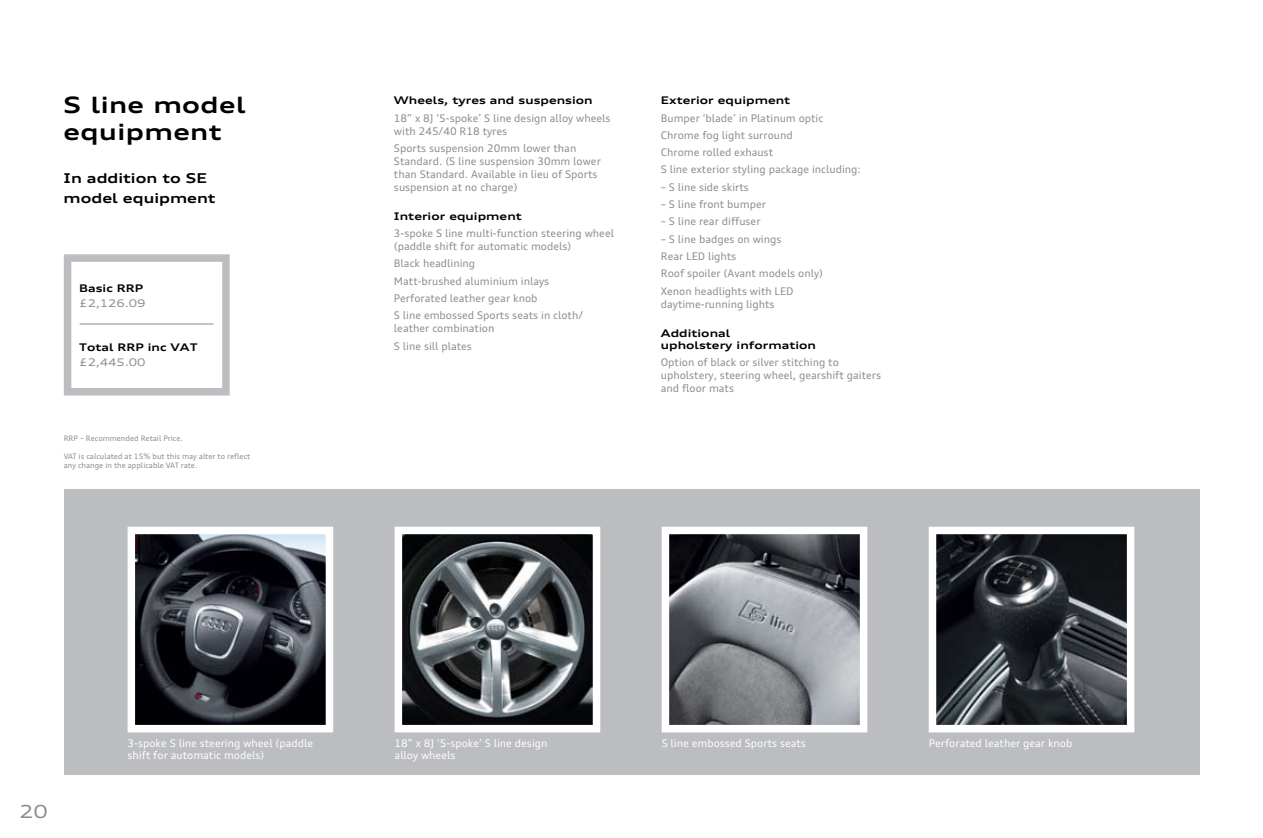
<style>
.page{position:relative;width:1263px;height:838px;background:#fff}
.page>*{position:absolute;margin:0;border:0;box-sizing:border-box;transform-origin:0 0}
.t1{font:700 expanded 22.5px/27px "Audi Type";letter-spacing:.02em;color:#000}
.t2{font:expanded 18px "Audi Type";color:#8a8c8e}
.t3{font:700 expanded 13.5px/19.5px "Audi Type";color:#000}
.t4{font:10.5px/17.2px "Audi Type";color:#8a8c8e}
.t5{font:10.5px/12.6px "Audi Type";color:#fff}
.t6{font:700 expanded 10.5px/12px "Audi Type";letter-spacing:.005em;color:#000}
.t7{font:expanded 10.5px "Audi Type";color:#8a8c8e}
.t8{font:7.5px/9px "Audi Type";color:#8a8c8e}
</style>
<div class="page">
<div style="left:64px;top:489px;width:1135px;height:285px;background:#bcbdc0"></div>
<img style="left:137px;top:535px;width:187px;height:188px">
<div style="left:128px;top:526px;width:205px;height:206px;border:8px solid #fff"></div>
<img style="left:404px;top:535px;width:187px;height:188px">
<div style="left:395px;top:526px;width:205px;height:206px;border:8px solid #fff"></div>
<img style="left:938px;top:535px;width:187px;height:188px">
<div style="left:929px;top:526px;width:205px;height:206px;border:8px solid #fff"></div>
<img style="left:671px;top:535px;width:187px;height:188px">
<div style="left:662px;top:526px;width:205px;height:206px;border:8px solid #fff"></div>
<hr style="left:80px;top:323px;width:134px;height:1px;background:#8a8c8e">
<div style="left:64px;top:254px;width:166px;height:141px;border:8px solid #bcbdc0"></div>
<h1 class="t1" style="left:64px;top:91px;width:183px">S line model equipment</h1>
<p class="t3" style="left:64px;top:168px;width:153px">In addition to SE model equipment</p>
<p class="t6" style="left:79px;top:282px;width:65px">Basic RRP</p>
<p class="t7" style="left:79px;top:296px;width:68px">£2,126.09</p>
<p class="t6" style="left:79px;top:341px;width:120px">Total RRP inc VAT</p>
<p class="t7" style="left:79px;top:355px;width:68px">£2,445.00</p>
<p class="t8" style="left:64px;top:433px;width:121px">RRP – Recommended Retail Price.</p>
<p class="t8" style="left:64px;top:451px;width:188px">VAT is calculated at 15% but this may alter to reflect any change in the applicable VAT rate.</p>
<p class="t6" style="left:394px;top:94px;width:200px">Wheels, tyres and suspension</p>
<p class="t4" style="left:394px;top:111px;width:218px;line-height:13px">18” x 8J ‘5-spoke’ S line design alloy wheels with 245/40 R18 tyres</p>
<p class="t4" style="left:394px;top:141px;width:208px;line-height:13px">Sports suspension 20mm lower than Standard. (S line suspension 30mm lower than Standard. Available in lieu of Sports suspension at no charge)</p>
<p class="t6" style="left:394px;top:209px;width:129px">Interior equipment</p>
<p class="t4" style="left:394px;top:226px;width:222px;line-height:13px">3-spoke S line multi-function steering wheel (paddle shift for automatic models)</p>
<p class="t4" style="left:394px;top:255px;width:191px">Black headlining<br>Matt-brushed aluminium inlays<br>Perforated leather gear knob<br>S line embossed Sports seats in cloth/</p>
<p class="t4" style="left:394px;top:320px;width:102px">leather combination<br>S line sill plates</p>
<p class="t6" style="left:661px;top:94px;width:131px">Exterior equipment</p>
<p class="t4" style="left:661px;top:109px;width:202px">Bumper ‘blade’ in Platinum optic<br>Chrome fog light surround<br>Chrome rolled exhaust<br>S line exterior styling package including:</p>
<p class="t4" style="left:661px;top:178px;width:90px">– S line side skirts</p>
<p class="t4" style="left:661px;top:195px;width:107px">– S line front bumper</p>
<p class="t4" style="left:661px;top:213px;width:101px">– S line rear diffuser</p>
<p class="t4" style="left:661px;top:230px;width:164px">– S line badges on wings<br>Rear LED lights<br>Roof spoiler (Avant models only)<br>Xenon headlights with LED</p>
<p class="t4" style="left:661px;top:295px;width:115px">daytime-running lights</p>
<p class="t6" style="left:661px;top:326px;width:157px">Additional<br>upholstery information</p>
<p class="t4" style="left:661px;top:355px;width:222px;line-height:13px">Option of black or silver stitching to upholstery, steering wheel, gearshift gaiters and floor mats</p>
<h2 class="t2" style="left:19px;top:799px;width:30px">20</h2>
<p class="t5" style="left:128px;top:736px;width:187px">3-spoke S line steering wheel (paddle shift for automatic models)</p>
<p class="t5" style="left:662px;top:736px;width:146px">S line embossed Sports seats</p>
<p class="t5" style="left:929px;top:736px;width:145px">Perforated leather gear knob</p>
<p class="t5" style="left:395px;top:736px;width:154px">18” x 8J ‘5-spoke’ S line design alloy wheels</p>
</div>
